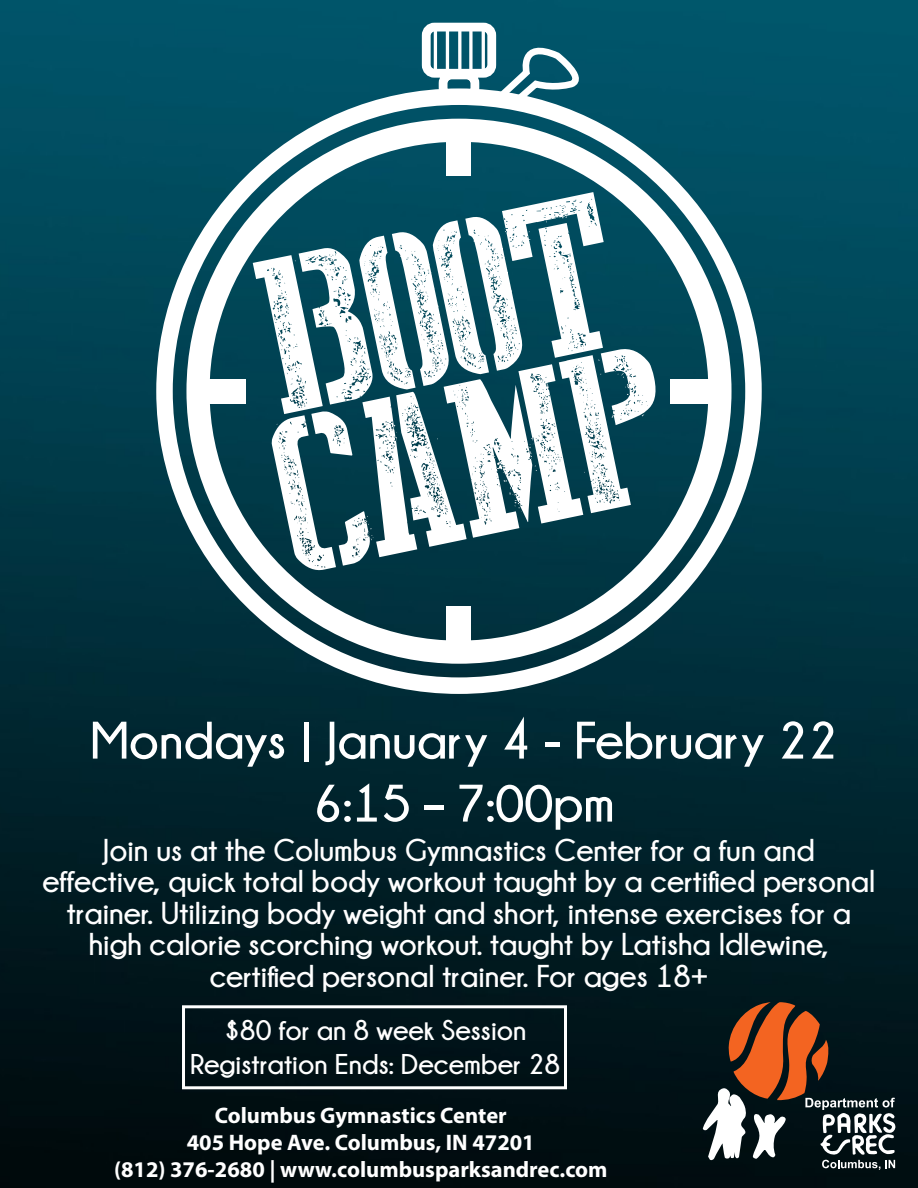
<style>
.page{position:relative;width:918px;height:1188px;background:#fff}
.page>*{position:absolute;margin:0;border:0;box-sizing:border-box;transform-origin:0 0}
.t1{font:220.05px/159.4px "Stencil Style New";color:#fff}
.t2{font:700 52.5px/63px "Champagne&Limousines";color:#fff;text-align:center}
.t3{font:700 31.5px/31.5px "Champagne&Limousines";color:#fff;text-align:center}
.t4{font:700 28.5px/34.2px "Champagne&Limousines";color:#fff;text-align:center}
.t5{font:700 22.5px "Myriad Pro";color:#fff}
</style>
<div class="page">
<img style="left:0;top:0;width:918px;height:1188px">
<svg style="left:703px;top:1002px;width:192px;height:168px;background:#53453d"></svg>
<div style="left:186px;top:119px;width:546px;height:545px;border:23px solid #fff;border-radius:50%"></div>
<div style="left:447px;top:120px;width:24px;height:56px;background:#fff"></div>
<div style="left:447px;top:606px;width:24px;height:57px;background:#fff"></div>
<div style="left:671px;top:379px;width:56px;height:25px;background:#fff"></div>
<div style="left:189px;top:379px;width:56px;height:25px;background:#fff"></div>
<svg style="left:417px;top:22px;width:169px;height:88px"></svg>
<div style="left:182px;top:1005px;width:385px;height:84px;border:3px solid #fff"></div>
<p class="t1" style="left:230px;top:273px;width:398px;rotate:-12deg">Boot<br>Camp</p>
<p class="t2" style="left:90px;top:708px;width:749px">Mondays | January 4 - February 22<br>6:15 – 7:00pm</p>
<p class="t3" style="left:43px;top:834px;width:834px">Join us at the Columbus Gymnastics Center for a fun and effective, quick total body workout taught by a certified personal trainer. Utilizing body weight and short, intense exercises for a high calorie scorching workout. taught by Latisha Idlewine, certified personal trainer. For ages 18+</p>
<p class="t4" style="left:190px;top:1013px;width:372px">$80 for an 8 week Session<br>Registration Ends: December 28</p>
<p class="t5" style="left:215px;top:1101px;width:293px">Columbus Gymnastics Center</p>
<p class="t5" style="left:187px;top:1128px;width:349px">405 Hope Ave. Columbus, IN 47201</p>
<p class="t5" style="left:114px;top:1155px;width:495px">(812) 376-2680 | www.columbusparksandrec.com</p>
</div>
